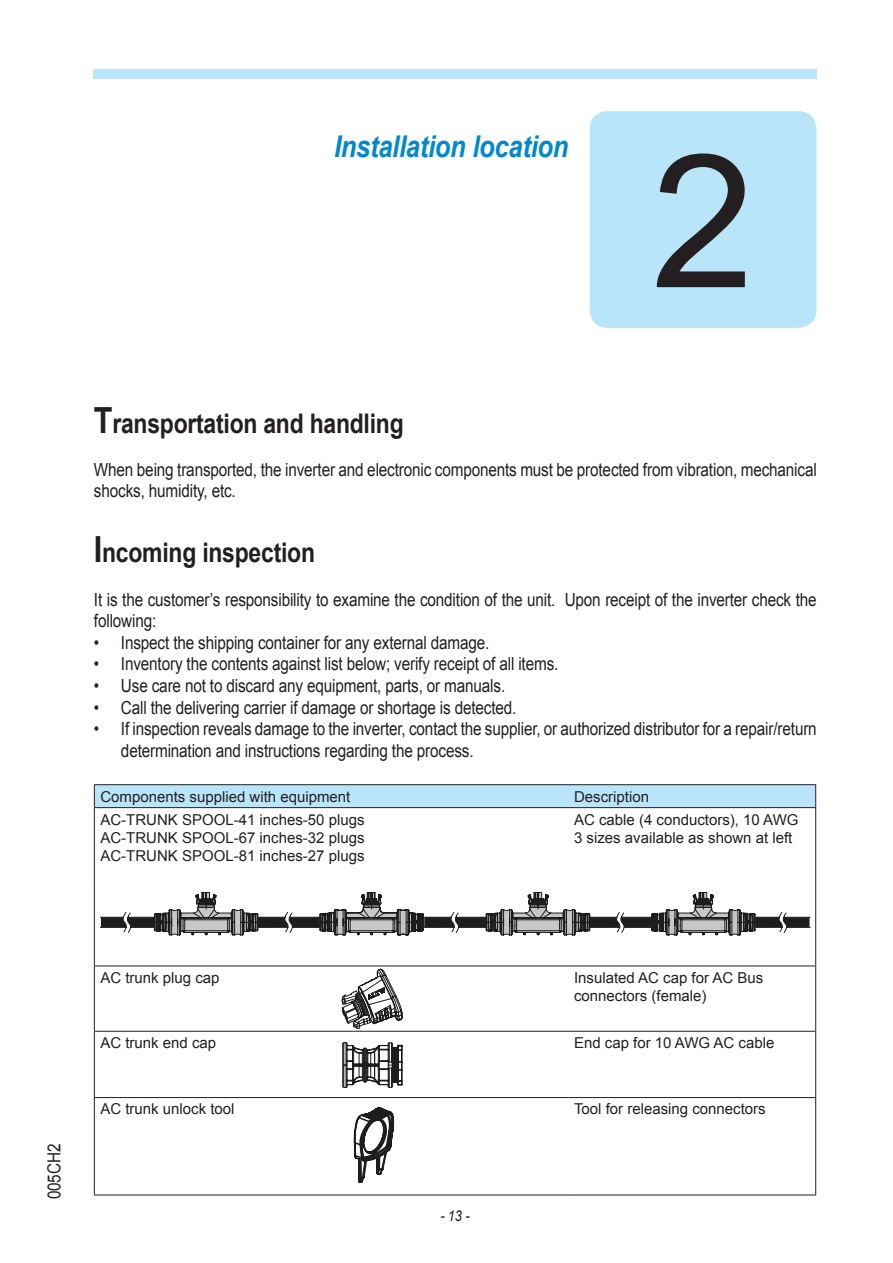
<style>
.page{position:relative;width:893px;height:1263px;background:#fff}
.page>*{position:absolute;margin:0;border:0;box-sizing:border-box;transform-origin:0 0}
.ABB_Manuale_-_Numero{font:186px "Arial";color:#231f20}
.ABB_-_Capitolo{font:italic 700 30px "Arial";letter-spacing:-.01em;color:#0089cf;scale:.85 1}
.ABB_-_title_18pt{font:700 27px "Arial";letter-spacing:-.01em;color:#231f20;scale:.85 1}
.ABB_-_body_text_no_i{font:18px/21.6px "Arial";letter-spacing:-.01em;color:#231f20;scale:.85 1}
.ABB_-_Corpo_testo_se{font:18px "Arial";letter-spacing:-.01em;color:#231f20;scale:.85 1}
.Table_style_10pt{font:15px/18px "Arial";color:#231f20}
.t1{font:italic 15px "Arial";color:#231f20;scale:.85 1}
.s1{font-size:36px}
</style>
<div class="page">
<div style="left:93px;top:70px;width:723px;height:9px;background:#b9e5fa"></div>
<hr style="left:94px;top:784px;width:474px;height:1px;background:#231f20">
<hr style="left:568px;top:784px;width:248px;height:1px;background:#231f20">
<div style="left:94px;top:785px;width:722px;height:22px;background:#b9e5fa"></div>
<hr style="left:94px;top:808px;width:1px;height:76px;background:#231f20">
<hr style="left:815px;top:808px;width:1px;height:76px;background:#231f20">
<hr style="left:94px;top:884px;width:1px;height:81px;background:#231f20">
<hr style="left:94px;top:966px;width:1px;height:65px;background:#231f20">
<hr style="left:815px;top:966px;width:1px;height:65px;background:#231f20">
<hr style="left:94px;top:1031px;width:1px;height:66px;background:#231f20">
<hr style="left:815px;top:1031px;width:1px;height:66px;background:#231f20">
<hr style="left:94px;top:1098px;width:1px;height:96px;background:#231f20">
<hr style="left:815px;top:1098px;width:1px;height:96px;background:#231f20">
<hr style="left:94px;top:807px;width:474px;height:1px;background:#231f20">
<hr style="left:568px;top:807px;width:248px;height:1px;background:#231f20">
<hr style="left:94px;top:965px;width:474px;height:1px;background:#231f20">
<hr style="left:568px;top:965px;width:248px;height:1px;background:#231f20">
<hr style="left:94px;top:1031px;width:474px;height:1px;background:#231f20">
<hr style="left:568px;top:1031px;width:248px;height:1px;background:#231f20">
<hr style="left:94px;top:1097px;width:474px;height:1px;background:#231f20">
<hr style="left:568px;top:1097px;width:248px;height:1px;background:#231f20">
<hr style="left:94px;top:1194px;width:474px;height:1px;background:#231f20">
<hr style="left:568px;top:1194px;width:248px;height:1px;background:#231f20">
<hr style="left:815px;top:884px;width:1px;height:81px;background:#231f20">
<div style="left:590px;top:111px;width:226px;height:217px;background:#b9e5fa;border-radius:18px"></div>
<svg style="left:100px;top:892px;width:711px;height:137px"></svg>
<svg style="left:342px;top:1042px;width:61px;height:46px"></svg>
<svg style="left:354px;top:1107px;width:40px;height:76px"></svg>
<p class="ABB_-_Capitolo" style="left:334px;top:126px;width:277px">Installation location</p>
<p class="ABB_Manuale_-_Numero" style="left:651px;top:100px;width:105px">2</p>
<p class="ABB_-_title_18pt" style="left:94px;top:405px;width:366px"><span class="s1">T</span>ransportation and handling</p>
<p class="ABB_-_body_text_no_i" style="left:94px;top:459px;width:852px">When being transported, the inverter and electronic components must be protected from vibration, mechanical shocks, humidity, etc.</p>
<p class="ABB_-_title_18pt" style="left:94px;top:535px;width:262px"><span class="s1">I</span>ncoming inspection</p>
<p class="ABB_-_body_text_no_i" style="left:94px;top:588px;width:852px">It is the customer’s responsibility to examine the condition of the unit. Upon receipt of the inverter check the following:</p>
<p class="ABB_-_body_text_no_i" style="left:94px;top:632px;width:467px">• Inspect the shipping container for any external damage.</p>
<p class="ABB_-_body_text_no_i" style="left:94px;top:653px;width:548px">• Inventory the contents against list below; verify receipt of all items.</p>
<p class="ABB_-_body_text_no_i" style="left:94px;top:675px;width:485px">• Use care not to discard any equipment, parts, or manuals.</p>
<p class="ABB_-_body_text_no_i" style="left:94px;top:696px;width:498px">• Call the delivering carrier if damage or shortage is detected.</p>
<p class="ABB_-_body_text_no_i" style="left:121px;top:718px;width:820px;text-indent:-27px">• If inspection reveals damage to the inverter, contact the supplier, or authorized distributor for a repair/return determination and instructions regarding the process.</p>
<p class="Table_style_10pt" style="left:100px;top:787px;width:252px">Components supplied with equipment</p>
<p class="Table_style_10pt" style="left:574px;top:787px;width:77px">Description</p>
<p class="Table_style_10pt" style="left:100px;top:810px;width:266px">AC-TRUNK SPOOL-41 inches-50 plugs</p>
<p class="Table_style_10pt" style="left:100px;top:828px;width:266px">AC-TRUNK SPOOL-67 inches-32 plugs</p>
<p class="Table_style_10pt" style="left:100px;top:846px;width:266px">AC-TRUNK SPOOL-81 inches-27 plugs</p>
<p class="Table_style_10pt" style="left:574px;top:810px;width:226px">AC cable (4 conductors), 10 AWG</p>
<p class="Table_style_10pt" style="left:574px;top:828px;width:220px">3 sizes available as shown at left</p>
<p class="ABB_-_Corpo_testo_se" style="left:42px;top:1199px;width:67px;rotate:-90deg">005CH2</p>
<p class="Table_style_10pt" style="left:100px;top:969px;width:121px">AC trunk plug cap</p>
<p class="Table_style_10pt" style="left:574px;top:969px;width:191px">Insulated AC cap for AC Bus connectors (female)</p>
<p class="Table_style_10pt" style="left:100px;top:1034px;width:117px">AC trunk end cap</p>
<p class="Table_style_10pt" style="left:574px;top:1034px;width:202px">End cap for 10 AWG AC cable</p>
<p class="Table_style_10pt" style="left:100px;top:1100px;width:136px">AC trunk unlock tool</p>
<p class="Table_style_10pt" style="left:574px;top:1100px;width:193px">Tool for releasing connectors</p>
<p class="t1" style="left:440px;top:1206px;width:36px">- 13 -</p>
</div>
